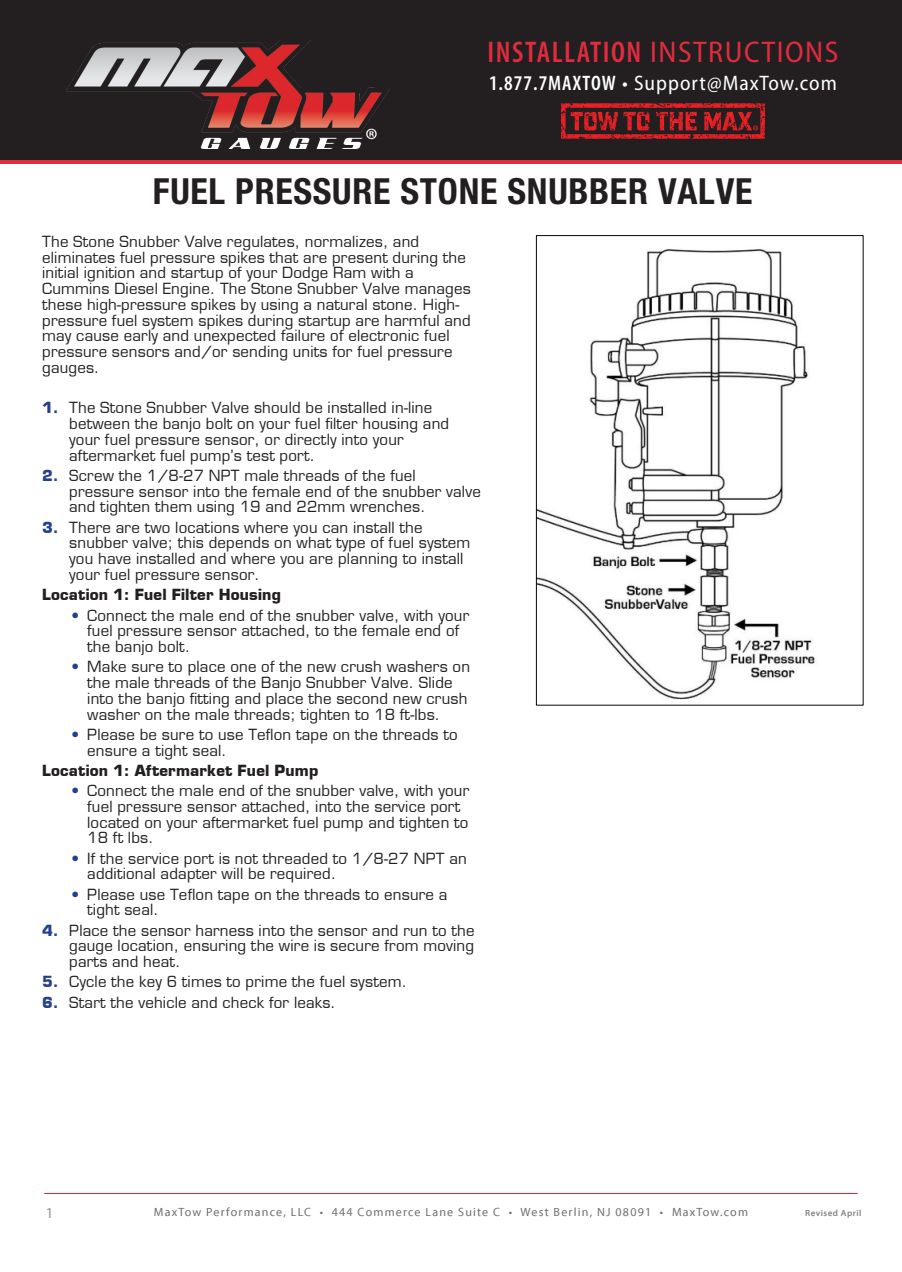
<style>
.page{position:relative;width:902px;height:1272px;background:#fff}
.page>*{position:absolute;margin:0;border:0;box-sizing:border-box;transform-origin:0 0}
.t1{font:700 condensed 36px "Helvetica Neue LT Std";letter-spacing:.02em;color:#231f20}
.t2{font:600 condensed 30px "Myriad Pro";letter-spacing:.05em;color:#e02c3e}
.t3{font:semi-condensed 21px "Myriad Pro";letter-spacing:.05em;color:#fff}
.t4{font:15px/15.8px "Eurostile LT";letter-spacing:.015em;color:#231f20}
.t5{font:700 15px "Eurostile LT";letter-spacing:.015em;color:#231f20}
.t6{font:15px "Myriad Pro";color:rgb(35 31 32/.5)}
.t7{font:12px "Myriad Pro";letter-spacing:.1em;color:#6c6d70}
.t8{font:600 9px "Myriad Pro";letter-spacing:.05em;color:#808285}
.s1{font-weight:400;font-stretch:semi-condensed}
.s2{font-weight:600;font-stretch:condensed}
.s3{font-weight:700;color:#253f8e}
</style>
<div class="page">
<div style="left:0;top:0;width:901px;height:162px;background:#231f20"></div>
<hr style="left:44px;top:1192px;width:813px;height:1px;background:#ee1e24">
<hr style="left:0;top:160px;width:901px;height:4px;background:#e02c3e">
<img style="left:66px;top:40px;width:324px;height:108px">
<svg style="left:561px;top:103px;width:204px;height:36px"></svg>
<img style="left:538px;top:249px;width:277px;height:451px">
<div style="left:536px;top:235px;width:327px;height:470px;border:1px solid #080704"></div>
<h2 class="t2" style="left:487px;top:39px;width:352px">INSTALLATION <span class="s1">INSTRUCTIONS</span></h2>
<h3 class="t3" style="left:489px;top:74px;width:349px"><span class="s2">1.877.7MAXTOW</span> • Support@MaxTow.com</h3>
<h1 class="t1" style="left:153px;top:178px;width:601px">FUEL PRESSURE STONE SNUBBER VALVE</h1>
<p class="t4" style="left:42px;top:235px;width:430px">The Stone Snubber Valve regulates, normalizes, and eliminates fuel pressure spikes that are present during the initial ignition and startup of your Dodge Ram with a Cummins Diesel Engine. The Stone Snubber Valve manages these high-pressure spikes by using a natural stone. High&shy;pressure fuel system spikes during startup are harmful and may cause early and unexpected failure of electronic fuel pressure sensors and/or sending units for fuel pressure gauges.</p>
<p class="t4" style="left:69px;top:401px;width:381px;text-indent:-27px"><span class="s3">1.</span> The Stone Snubber Valve should be installed in-line between the banjo bolt on your fuel filter housing and your fuel pressure sensor, or directly into your aftermarket fuel pump’s test port.</p>
<p class="t4" style="left:69px;top:469px;width:413px;text-indent:-27px"><span class="s3">2.</span> Screw the 1/8-27 NPT male threads of the fuel pressure sensor into the female end of the snubber valve and tighten them using 19 and 22mm wrenches.</p>
<p class="t4" style="left:69px;top:521px;width:402px;text-indent:-27px"><span class="s3">3.</span> There are two locations where you can install the snubber valve; this depends on what type of fuel system you have installed and where you are planning to install your fuel pressure sensor.</p>
<p class="t5" style="left:42px;top:589px;width:240px">Location 1: Fuel Filter Housing</p>
<p class="t4" style="left:87px;top:608px;width:383px;text-indent:-16px"><span class="s3">•</span> Connect the male end of the snubber valve, with your fuel pressure sensor attached, to the female end of the banjo bolt.</p>
<p class="t4" style="left:87px;top:660px;width:384px;text-indent:-16px"><span class="s3">•</span> Make sure to place one of the new crush washers on the male threads of the Banjo Snubber Valve. Slide into the banjo fitting and place the second new crush washer on the male threads; tighten to 18 ft-lbs.</p>
<p class="t4" style="left:87px;top:728px;width:372px;text-indent:-16px"><span class="s3">•</span> Please be sure to use Teflon tape on the threads to ensure a tight seal.</p>
<p class="t5" style="left:42px;top:764px;width:277px">Location 1: Aftermarket Fuel Pump</p>
<p class="t4" style="left:87px;top:784px;width:383px;text-indent:-16px"><span class="s3">•</span> Connect the male end of the snubber valve, with your fuel pressure sensor attached, into the service port located on your aftermarket fuel pump and tighten to 18 ft lbs.</p>
<p class="t4" style="left:87px;top:851px;width:381px;text-indent:-16px"><span class="s3">•</span> If the service port is not threaded to 1/8-27 NPT an additional adapter will be required.</p>
<p class="t4" style="left:87px;top:887px;width:361px;text-indent:-16px"><span class="s3">•</span> Please use Teflon tape on the threads to ensure a tight seal.</p>
<p class="t4" style="left:69px;top:923px;width:407px;text-align:justify;text-indent:-27px"><span class="s3">4.</span> Place the sensor harness into the sensor and run to the gauge location, ensuring the wire is secure from moving parts and heat.</p>
<p class="t4" style="left:42px;top:975px;width:366px"><span class="s3">5.</span> Cycle the key 6 times to prime the fuel system.</p>
<p class="t4" style="left:42px;top:995px;width:295px"><span class="s3">6.</span> Start the vehicle and check for leaks.</p>
<p class="t6" style="left:46px;top:1206px;width:9px">1</p>
<p class="t7" style="left:154px;top:1207px;width:595px">MaxTow Performance, LLC • 444 Commerce Lane Suite C • West Berlin, NJ 08091 • MaxTow.com</p>
<p class="t8" style="left:805px;top:1209px;width:58px">Revised April</p>
</div>
